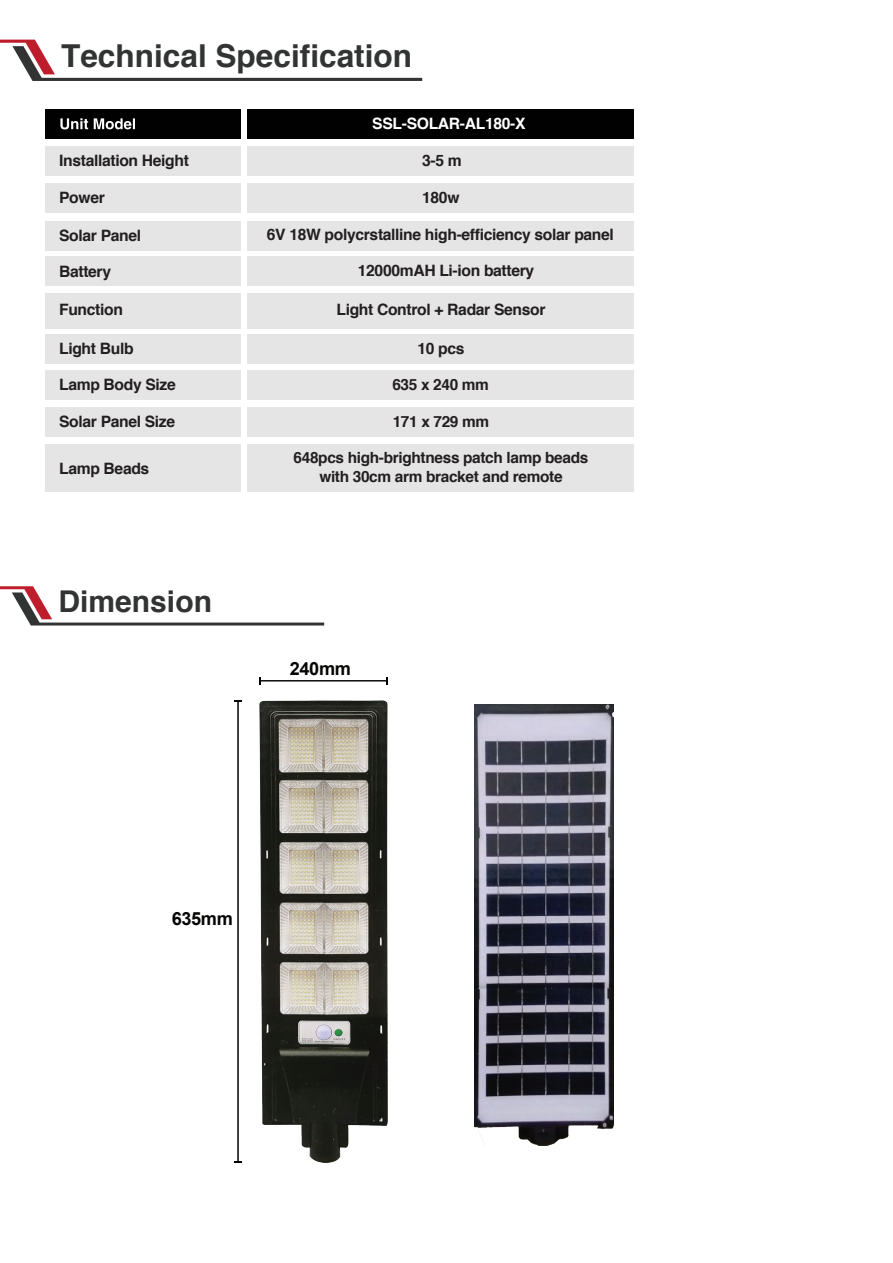
<style>
.page{position:relative;width:893px;height:1263px;background:#fff}
.page>*{position:absolute;margin:0;border:0;box-sizing:border-box;transform-origin:0 0}
.t1{font:700 31.65px "Helvetica";color:#323333}
.t2{font:700 30px "Helvetica";color:#323333}
.t3{font:700 18.15px "Arial";letter-spacing:-.02em;color:#050504}
.t4{font:700 15.75px "Helvetica";letter-spacing:-.02em;color:#231f20}
.t5{font:700 15.75px "Helvetica";letter-spacing:-.02em;color:#fff}
.t6{font:700 15.45px/18.5px "Helvetica";letter-spacing:-.02em;color:#231f20;text-align:center}
</style>
<div class="page">
<svg style="left:0;top:40px;width:422px;height:41px"></svg>
<div style="left:45px;top:109px;width:196px;height:30px;background:#010101"></div>
<div style="left:247px;top:109px;width:387px;height:30px;background:#010101"></div>
<svg style="left:60px;top:118px;width:28px;height:11px"></svg>
<svg style="left:94px;top:118px;width:41px;height:11px"></svg>
<div style="left:247px;top:183px;width:387px;height:30px;background:#e5e5e5"></div>
<div style="left:45px;top:184px;width:196px;height:29px;background:#e5e5e5"></div>
<div style="left:247px;top:146px;width:387px;height:30px;background:#e5e5e5"></div>
<div style="left:45px;top:146px;width:196px;height:30px;background:#e5e5e5"></div>
<div style="left:247px;top:221px;width:387px;height:29px;background:#e5e5e5"></div>
<div style="left:45px;top:221px;width:196px;height:30px;background:#e5e5e5"></div>
<div style="left:247px;top:256px;width:387px;height:30px;background:#e5e5e5"></div>
<div style="left:45px;top:257px;width:196px;height:29px;background:#e5e5e5"></div>
<div style="left:247px;top:293px;width:387px;height:35px;background:#e5e5e5"></div>
<div style="left:45px;top:293px;width:196px;height:35px;background:#e5e5e5"></div>
<div style="left:247px;top:334px;width:387px;height:30px;background:#e5e5e5"></div>
<div style="left:45px;top:334px;width:196px;height:30px;background:#e5e5e5"></div>
<div style="left:247px;top:370px;width:387px;height:30px;background:#e5e5e5"></div>
<div style="left:45px;top:371px;width:196px;height:29px;background:#e5e5e5"></div>
<div style="left:247px;top:407px;width:387px;height:30px;background:#e5e5e5"></div>
<div style="left:45px;top:407px;width:196px;height:30px;background:#e5e5e5"></div>
<div style="left:247px;top:444px;width:387px;height:48px;background:#e5e5e5"></div>
<div style="left:45px;top:444px;width:196px;height:48px;background:#e5e5e5"></div>
<svg style="left:0;top:586px;width:324px;height:39px"></svg>
<hr style="left:260px;top:680px;width:127px;height:1px;background:#040503">
<hr style="left:237px;top:701px;width:2px;height:461px;background:#040503">
<svg style="left:234px;top:700px;width:8px;height:2px"></svg>
<img style="left:259px;top:700px;width:129px;height:462px">
<img style="left:475px;top:704px;width:138px;height:442px">
<h1 class="t1" style="left:61px;top:36px;width:353px">Technical Specification</h1>
<p class="t5" style="left:372px;top:114px;width:155px">SSL-SOLAR-AL180-X</p>
<p class="t4" style="left:59px;top:150px;width:131px">Installation Height</p>
<p class="t4" style="left:422px;top:150px;width:41px">3-5 m</p>
<p class="t4" style="left:59px;top:188px;width:47px">Power</p>
<p class="t4" style="left:422px;top:188px;width:39px">180w</p>
<p class="t4" style="left:59px;top:225px;width:84px">Solar Panel</p>
<p class="t4" style="left:267px;top:225px;width:349px">6V 18W polycrstalline high-efficiency solar panel</p>
<p class="t4" style="left:358px;top:261px;width:178px">12000mAH Li-ion battery</p>
<p class="t4" style="left:59px;top:294px;width:53px">Battery</p>
<p class="t4" style="left:59px;top:262px;width:53px">Battery</p>
<p class="t4" style="left:59px;top:300px;width:65px">Function</p>
<p class="t4" style="left:336px;top:300px;width:211px">Light Control + Radar Sensor</p>
<p class="t4" style="left:59px;top:338px;width:76px">Light Bulb</p>
<p class="t4" style="left:417px;top:338px;width:49px">10 pcs</p>
<p class="t4" style="left:59px;top:375px;width:118px">Lamp Body Size</p>
<p class="t6" style="left:392px;top:375px;width:98px">635 x 240 mm</p>
<p class="t4" style="left:59px;top:411px;width:118px">Solar Panel Size</p>
<p class="t6" style="left:393px;top:412px;width:98px">171 x 729 mm</p>
<p class="t6" style="left:294px;top:448px;width:296px">648pcs high-brightness patch lamp beads with 30cm arm bracket and remote</p>
<p class="t4" style="left:59px;top:459px;width:92px">Lamp Beads</p>
<h2 class="t2" style="left:59px;top:583px;width:155px">Dimension</h2>
<p class="t3" style="left:290px;top:656px;width:63px">240mm</p>
<p class="t3" style="left:172px;top:906px;width:63px">635mm</p>
</div>
